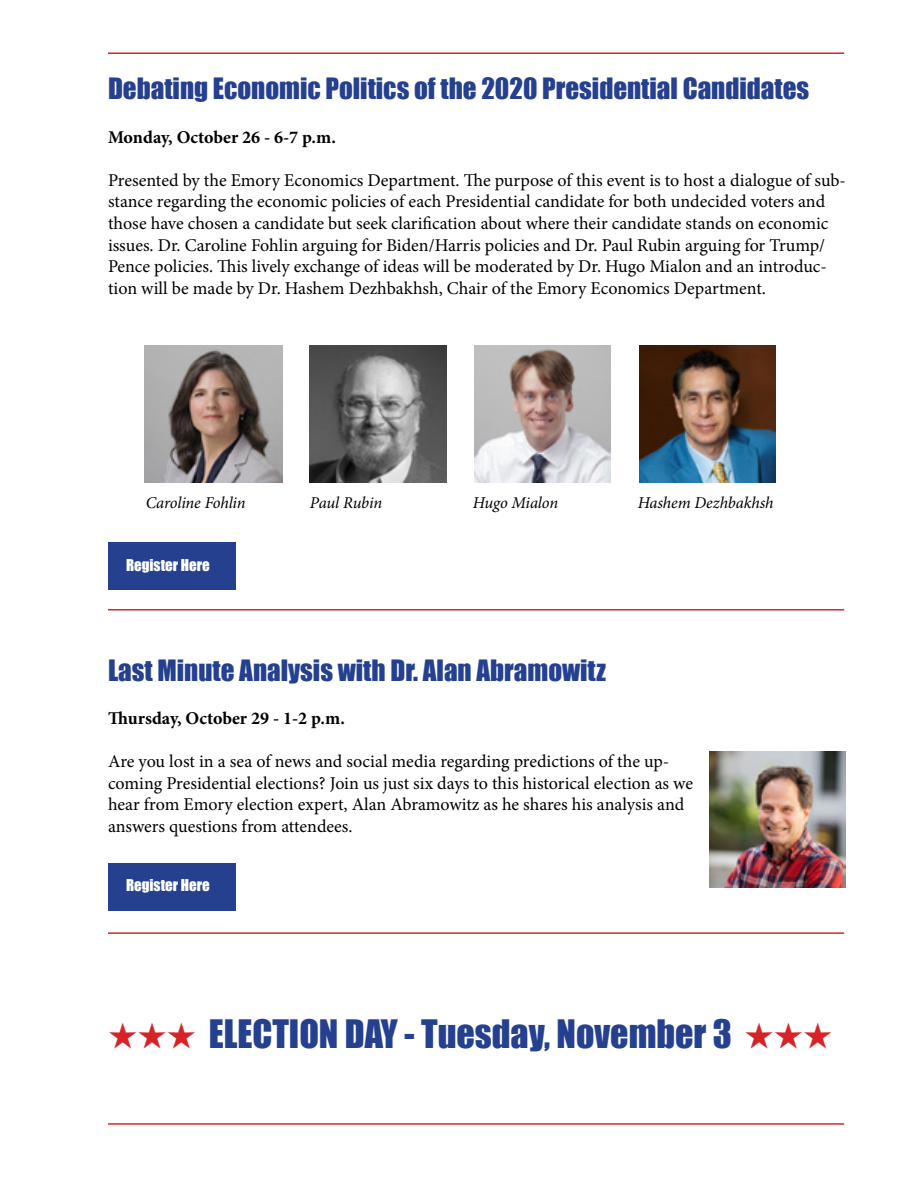
<style>
.page{position:relative;width:918px;height:1188px;background:#fff}
.page>*{position:absolute;margin:0;border:0;box-sizing:border-box;transform-origin:0 0}
.t1{font:36px "Impact";color:#25408f}
.t2{font:27px "Impact";color:#25408f}
.t3{font:18px/21.6px "Minion Pro";color:#000}
.t4{font:700 18px "Minion Pro";color:#000}
.t5{font:italic 16.5px "Minion Pro";letter-spacing:-.01em;color:#000}
.t6{font:15px "Impact";color:#fff}
.s1{color:#d52327}
</style>
<div class="page">
<hr style="left:108px;top:609px;width:736px;height:1px;background:#d32828">
<img style="left:710px;top:752px;width:136px;height:136px">
<div style="left:108px;top:542px;width:128px;height:48px;background:#25408f"></div>
<div style="left:108px;top:863px;width:128px;height:47px;background:#25408f"></div>
<hr style="left:108px;top:932px;width:736px;height:2px;background:#d32828">
<hr style="left:108px;top:1123px;width:736px;height:2px;background:#d32828">
<hr style="left:108px;top:52px;width:736px;height:2px;background:#d32828">
<img style="left:145px;top:346px;width:137px;height:137px">
<img style="left:474px;top:346px;width:137px;height:136px">
<img style="left:639px;top:346px;width:137px;height:136px">
<img style="left:310px;top:346px;width:136px;height:136px">
<h2 class="t2" style="left:108px;top:68px;width:703px">Debating Economic Politics of the 2020 Presidential Candidates</h2>
<p class="t4" style="left:108px;top:124px;width:229px">Monday, October 26 - 6-7 p.m.</p>
<p class="t3" style="left:108px;top:169px;width:740px">Presented by the Emory Economics Department. The purpose of this event is to host a dialogue of sub&shy;stance regarding the economic policies of each Presidential candidate for both undecided voters and those have chosen a candidate but seek clarification about where their candidate stands on economic issues. Dr. Caroline Fohlin arguing for Biden/Harris policies and Dr. Paul Rubin arguing for Trump/ Pence policies. This lively exchange of ideas will be moderated by Dr. Hugo Mialon and an introduc&shy;tion will be made by Dr. Hashem Dezhbakhsh, Chair of the Emory Economics Department.</p>
<p class="t5" style="left:146px;top:492px;width:101px">Caroline Fohlin</p>
<p class="t5" style="left:310px;top:492px;width:74px">Paul Rubin</p>
<p class="t5" style="left:473px;top:492px;width:87px">Hugo Mialon</p>
<p class="t5" style="left:638px;top:492px;width:137px">Hashem Dezhbakhsh</p>
<p class="t6" style="left:126px;top:554px;width:85px">Register Here</p>
<h2 class="t2" style="left:108px;top:649px;width:499px">Last Minute Analysis with Dr. Alan Abramowitz</h2>
<p class="t4" style="left:108px;top:706px;width:238px">Thursday, October 29 - 1-2 p.m.</p>
<p class="t3" style="left:108px;top:751px;width:587px">Are you lost in a sea of news and social media regarding predictions of the up&shy;coming Presidential elections? Join us just six days to this historical election as we hear from Emory election expert, Alan Abramowitz as he shares his analysis and answers questions from attendees.</p>
<p class="t6" style="left:126px;top:873px;width:85px">Register Here</p>
<h1 class="t1" style="left:108px;top:1006px;width:726px"><span class="s1">★★★</span> ELECTION DAY - Tuesday, November 3 <span class="s1">★★★</span></h1>
</div>
